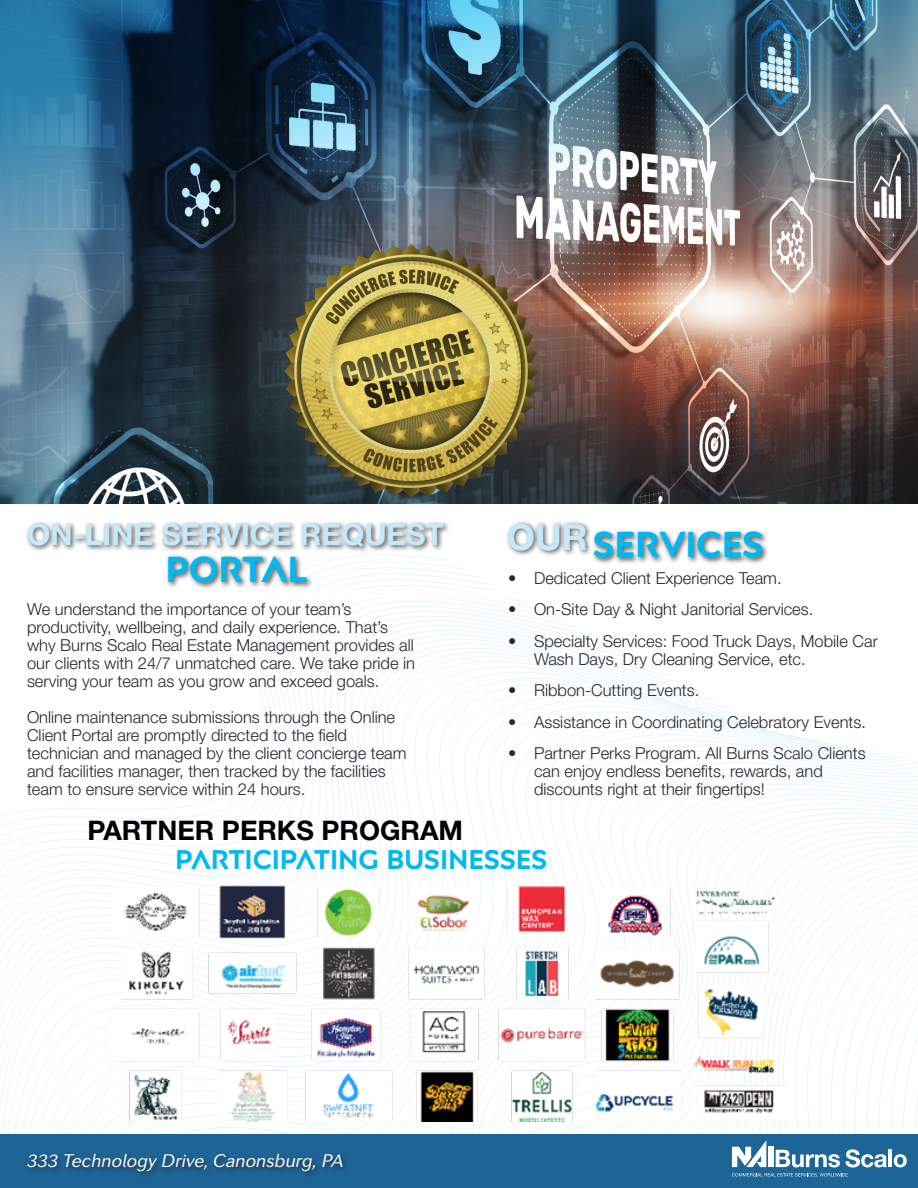
<style>
.page{position:relative;width:918px;height:1188px;background:#fff}
.page>*{position:absolute;margin:0;border:0;box-sizing:border-box;transform-origin:0 0}
.t1{font:600 36px "Posterama 2001";color:#00b8f0}
.t2{font:700 30px "Helvetica Neue LT Std";color:#c4e9fa}
.t3{font:600 27px "Posterama 2001";color:#00b8f0}
.t4{font:700 27px "Helvetica Neue LT Std";color:#000001}
.t5{font:italic 18px "Seconda Soft";letter-spacing:-.005em;color:#fff}
.t6{font:300 16.5px/18px "Helvetica Neue LT Std";color:#282627}
</style>
<div class="page">
<svg style="left:1px;top:647px;width:668px;height:487px"></svg>
<svg style="left:22px;top:685px;width:714px;height:449px"></svg>
<svg style="left:63px;top:762px;width:855px;height:372px"></svg>
<svg style="left:82px;top:800px;width:836px;height:334px"></svg>
<svg style="left:89px;top:813px;width:829px;height:321px"></svg>
<svg style="left:96px;top:823px;width:822px;height:311px"></svg>
<svg style="left:101px;top:843px;width:817px;height:291px"></svg>
<svg style="left:111px;top:854px;width:807px;height:280px"></svg>
<svg style="left:116px;top:862px;width:802px;height:272px"></svg>
<svg style="left:291px;top:1008px;width:627px;height:126px"></svg>
<img style="left:0;top:372px;width:918px;height:132px">
<img style="left:284px;top:372px;width:253px;height:126px">
<img style="left:0;top:0;width:918px;height:372px">
<div style="left:25px;top:520px;width:425px;height:34px;background:#231f20;opacity:.75"></div>
<div style="left:165px;top:553px;width:149px;height:37px;background:#231f20;opacity:.75"></div>
<div style="left:505px;top:520px;width:88px;height:37px;background:#231f20;opacity:.75"></div>
<div style="left:592px;top:529px;width:178px;height:36px;background:#231f20;opacity:.75"></div>
<img style="left:114px;top:877px;width:671px;height:244px">
<div style="left:0;top:1134px;width:918px;height:54px;background:#1d6497"></div>
<div style="left:25px;top:1152px;width:324px;height:27px;background:#231f20;opacity:.75"></div>
<hr style="left:889px;top:1150px;width:3px;height:17px;background:#fff">
<svg style="left:894px;top:1154px;width:13px;height:13px"></svg>
<svg style="left:732px;top:1140px;width:155px;height:37px"></svg>
<h2 class="t2" style="left:27px;top:516px;width:418px">ON-LINE SERVICE REQUEST</h2>
<h1 class="t1" style="left:165px;top:545px;width:144px">PORTAL</h1>
<p class="t6" style="left:27px;top:600px;width:390px">We understand the importance of your team’s productivity, wellbeing, and daily experience. That’s why Burns Scalo Real Estate Management provides all our clients with 24/7 unmatched care. We take pride in serving your team as you grow and exceed goals.</p>
<p class="t6" style="left:27px;top:708px;width:381px">Online maintenance submissions through the Online Client Portal are promptly directed to the field technician and managed by the client concierge team and facilities manager, then tracked by the facilities team to ensure service within 24 hours.</p>
<h1 class="t1" style="left:507px;top:521px;width:258px"><sup>OUR</sup> SERVICES</h1>
<p class="t6" style="left:508px;top:569px;width:275px">• Dedicated Client Experience Team.</p>
<p class="t6" style="left:508px;top:600px;width:307px">• On-Site Day &amp; Night Janitorial Services.</p>
<p class="t6" style="left:534px;top:632px;width:345px;text-indent:-26px">• Specialty Services: Food Truck Days, Mobile Car<br>Wash Days, Dry Cleaning Service, etc.</p>
<p class="t6" style="left:508px;top:681px;width:193px">• Ribbon-Cutting Events.</p>
<p class="t6" style="left:508px;top:713px;width:359px">• Assistance in Coordinating Celebratory Events.</p>
<p class="t6" style="left:534px;top:744px;width:333px;text-indent:-26px">• Partner Perks Program. All Burns Scalo Clients can enjoy endless benefits, rewards, and discounts right at their fingertips!</p>
<h3 class="t4" style="left:87px;top:814px;width:377px">PARTNER PERKS PROGRAM</h3>
<h3 class="t3" style="left:175px;top:841px;width:374px">PARTICIPATING BUSINESSES</h3>
<p class="t5" style="left:27px;top:1150px;width:318px">333 Technology Drive, Canonsburg, PA</p>
</div>
